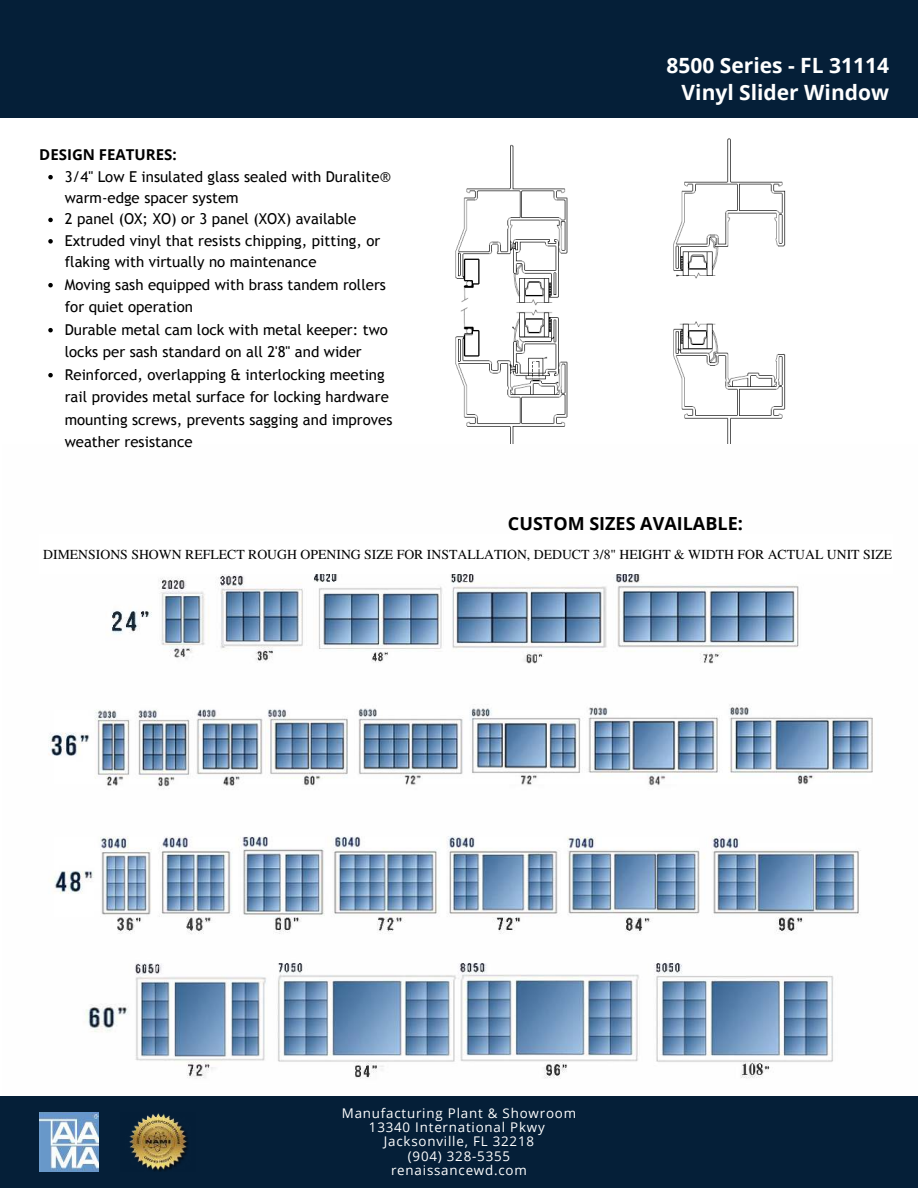
<style>
.page{position:relative;width:918px;height:1188px;background:#fff}
.page>*{position:absolute;margin:0;border:0;box-sizing:border-box;transform-origin:0 0}
.t1{font:700 21px "Open Sans";color:#fff}
.t2{font:700 18px "Open Sans";color:#000}
.t3{font:15px/22.2px "Trebuchet MS";color:#000}
.t4{font:700 15px "Open Sans";color:#000}
.t5{font:13.8px "Te X Gyre Termes";color:#000}
.t6{font:13.35px/14.4px "Open Sans";letter-spacing:.06em;color:#fff;text-align:center}
</style>
<div class="page">
<img style="left:407px;top:117px;width:186px;height:327px">
<img style="left:673px;top:138px;width:113px;height:306px">
<div style="left:0;top:0;width:918px;height:117px;background:#051f38"></div>
<img style="left:2px;top:574px;width:916px;height:523px">
<div style="left:0;top:1097px;width:918px;height:91px;background:#051f38"></div>
<img style="left:39px;top:1112px;width:60px;height:60px">
<img style="left:129px;top:1113px;width:60px;height:59px">
<svg style="left:48px;top:175px;width:5px;height:4px"></svg>
<svg style="left:48px;top:218px;width:5px;height:4px"></svg>
<svg style="left:48px;top:239px;width:5px;height:5px"></svg>
<svg style="left:48px;top:283px;width:5px;height:4px"></svg>
<svg style="left:48px;top:328px;width:5px;height:4px"></svg>
<svg style="left:48px;top:373px;width:5px;height:4px"></svg>
<h1 class="t1" style="left:667px;top:51px;width:224px">8500 Series - FL 31114</h1>
<p class="t4" style="left:39px;top:144px;width:139px">DESIGN FEATURES:</p>
<p class="t3" style="left:65px;top:165px;width:329px">3/4" Low E insulated glass sealed with Duralite® warm-edge spacer system<br>2 panel (OX; XO) or 3 panel (XOX) available Extruded vinyl that resists chipping, pitting, or flaking with virtually no maintenance<br>Moving sash equipped with brass tandem rollers for quiet operation<br>Durable metal cam lock with metal keeper: two locks per sash standard on all 2'8" and wider Reinforced, overlapping &amp; interlocking meeting rail provides metal surface for locking hardware mounting screws, prevents sagging and improves weather resistance</p>
<h1 class="t1" style="left:682px;top:78px;width:209px">Vinyl Slider Window</h1>
<p class="t2" style="left:508px;top:511px;width:236px">CUSTOM SIZES AVAILABLE:</p>
<p class="t5" style="left:43px;top:545px;width:850px">DIMENSIONS SHOWN REFLECT ROUGH OPENING SIZE FOR INSTALLATION, DEDUCT 3/8" HEIGHT &amp; WIDTH FOR ACTUAL UNIT SIZE</p>
<p class="t6" style="left:342px;top:1105px;width:236px">Manufacturing Plant &amp; Showroom<br>13340 International Pkwy<br>Jacksonville, FL 32218<br>(904) 328-5355 renaissancewd.com</p>
</div>
